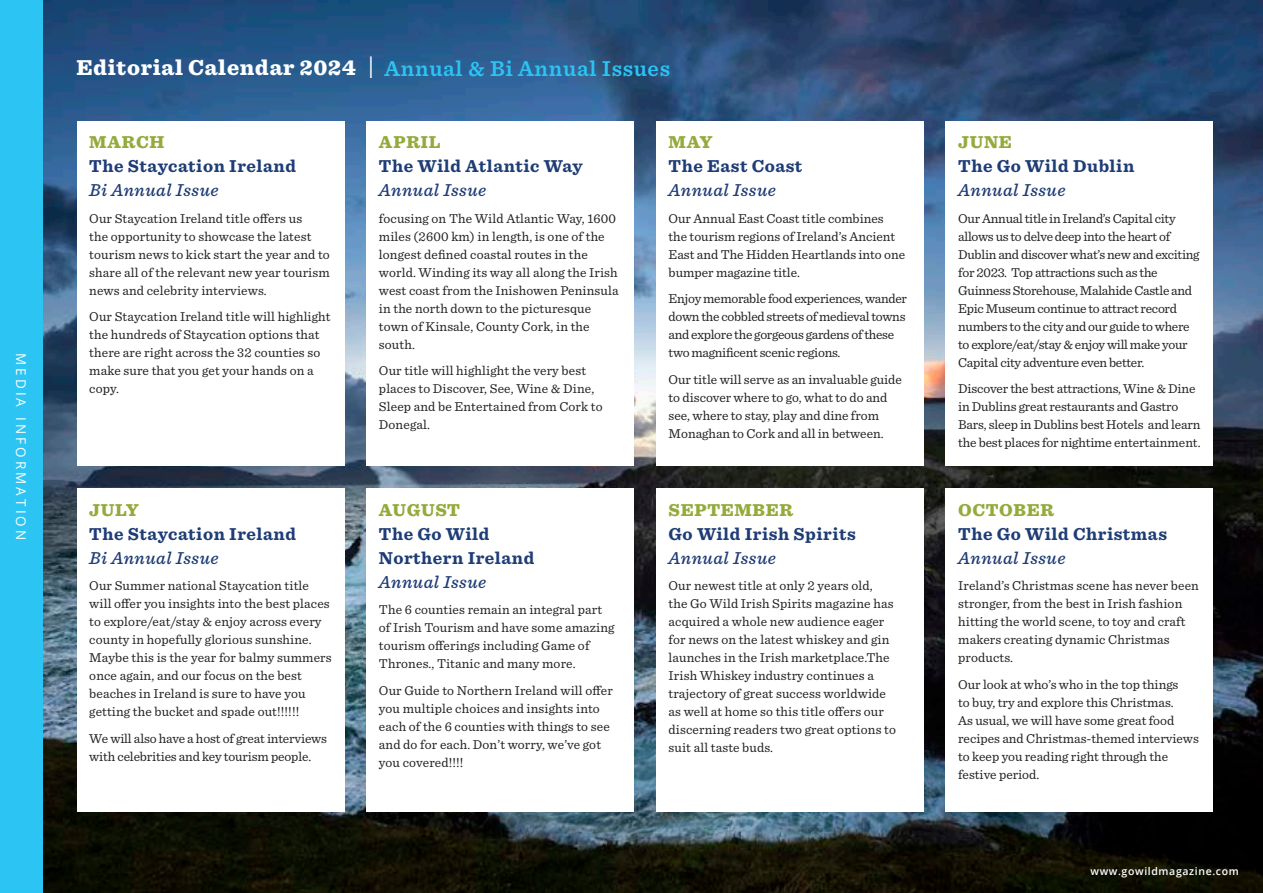
<style>
.page{position:relative;width:1263px;height:893px;background:#fff}
.page>*{position:absolute;margin:0;border:0;box-sizing:border-box;transform-origin:0 0}
.t1{font:900 22.5px "Sentinel";letter-spacing:.03em;color:#fff}
.t2{font:700 18px/24px "Sentinel";letter-spacing:.03em;color:#1e3c75}
.t3{font:13.5px/18px "Sentinel";letter-spacing:.005em;color:#231f20}
.t4{font:13.5px/18px "Sentinel";letter-spacing:-.02em;color:#231f20}
.t5{font:13.5px "Open Sans";letter-spacing:.23em;color:#fff}
.t6{font:600 10.5px "Open Sans";letter-spacing:.06em;color:#fff}
.s1{font-family:"Freight Sans Pro";font-weight:300;font-size:34.5px}
.s2{font-weight:600;color:#2bc4f3}
.s3{font-weight:900;color:#94aa3b}
.s4{font-weight:500;font-style:italic}
</style>
<div class="page">
<img style="left:43px;top:0;width:1220px;height:893px">
<div style="left:77px;top:121px;width:267px;height:345px;background:#fff"></div>
<div style="left:366px;top:121px;width:268px;height:345px;background:#fff"></div>
<div style="left:656px;top:121px;width:268px;height:345px;background:#fff"></div>
<div style="left:945px;top:121px;width:268px;height:345px;background:#fff"></div>
<div style="left:77px;top:489px;width:267px;height:323px;background:#fff"></div>
<div style="left:366px;top:489px;width:268px;height:323px;background:#fff"></div>
<div style="left:656px;top:489px;width:268px;height:323px;background:#fff"></div>
<div style="left:945px;top:489px;width:268px;height:323px;background:#fff"></div>
<div style="left:0;top:0;width:43px;height:893px;background:#2bc4f3"></div>
<p class="t5" style="left:30px;top:353px;width:189px;rotate:90deg">MEDIA INFORMATION</p>
<p class="t1" style="left:77px;top:49px;width:595px">Editorial Calendar 2024 <span class="s1">I</span> <span class="s2">Annual &amp; Bi Annual Issues</span></p>
<p class="t2" style="left:89px;top:130px;width:208px"><span class="s3">MARCH<br></span>The Staycation Ireland<br><span class="s4">Bi Annual Issue</span></p>
<p class="t3" style="left:89px;top:208px;width:242px">Our Staycation Ireland title offers us<br>the opportunity to showcase the latest tourism news to kick start the year and to share all of the relevant new year tourism news and celebrity interviews.</p>
<p class="t3" style="left:89px;top:307px;width:243px">Our Staycation Ireland title will highlight the hundreds of Staycation options that there are right across the 32 counties so make sure that you get your hands on a copy.</p>
<p class="t2" style="left:89px;top:497px;width:208px"><span class="s3">JULY<br></span>The Staycation Ireland<br><span class="s4">Bi Annual Issue</span></p>
<p class="t3" style="left:89px;top:576px;width:244px">Our Summer national Staycation title will offer you insights into the best places to explore/eat/stay &amp; enjoy across every county in hopefully glorious sunshine.<br>Maybe this is the year for balmy summers once again, and our focus on the best beaches in Ireland is sure to have you getting the bucket and spade out!!!!!!</p>
<p class="t3" style="left:89px;top:729px;width:239px">We will also have a host of great interviews with celebrities and key tourism people.</p>
<p class="t2" style="left:379px;top:130px;width:205px"><span class="s3">APRIL<br></span>The Wild Atlantic Way<br><span class="s4">Annual Issue</span></p>
<p class="t3" style="left:379px;top:208px;width:241px">focusing on The Wild Atlantic Way, 1600 miles (2600 km) in length, is one of the longest defined coastal routes in the world. Winding its way all along the Irish west coast from the Inishowen Peninsula in the north down to the picturesque town of Kinsale, County Cork, in the south.</p>
<p class="t3" style="left:379px;top:361px;width:225px">Our title will highlight the very best places to Discover, See, Wine &amp; Dine,<br>Sleep and be Entertained from Cork to<br>Donegal.</p>
<p class="t2" style="left:379px;top:497px;width:157px"><span class="s3">AUGUST<br></span>The Go Wild<br>Northern Ireland<br><span class="s4">Annual Issue</span></p>
<p class="t3" style="left:379px;top:600px;width:237px">The 6 counties remain an integral part of Irish Tourism and have some amazing tourism offerings including Game of Thrones., Titanic and many more.</p>
<p class="t3" style="left:379px;top:681px;width:235px">Our Guide to Northern Ireland will offer you multiple choices and insights into each of the 6 counties with things to see and do for each. Don’t worry, we’ve got you covered!!!!</p>
<p class="t2" style="left:669px;top:130px;width:135px"><span class="s3">MAY<br></span>The East Coast<br><span class="s4">Annual Issue</span></p>
<p class="t3" style="left:669px;top:208px;width:238px">Our Annual East Coast title combines the tourism regions of Ireland’s Ancient East and The Hidden Heartlands into one bumper magazine title.</p>
<p class="t4" style="left:669px;top:289px;width:240px">Enjoy memorable food experiences, wander down the cobbled streets of medieval towns and explore the gorgeous gardens of these two magnificent scenic regions.</p>
<p class="t3" style="left:669px;top:369px;width:235px">Our title will serve as an invaluable guide to discover where to go, what to do and see, where to stay, play and dine from Monaghan to Cork and all in between.</p>
<p class="t2" style="left:669px;top:497px;width:189px"><span class="s3">SEPTEMBER<br></span>Go Wild Irish Spirits<br><span class="s4">Annual Issue</span></p>
<p class="t3" style="left:669px;top:576px;width:229px">Our newest title at only 2 years old,<br>the Go Wild Irish Spirits magazine has acquired a whole new audience eager for news on the latest whiskey and gin launches in the Irish marketplace.The Irish Whiskey industry continues a trajectory of great success worldwide as well at home so this title offers our discerning readers two great options to suit all taste buds.</p>
<p class="t2" style="left:958px;top:130px;width:178px"><span class="s3">JUNE<br></span>The Go Wild Dublin<br><span class="s4">Annual Issue</span></p>
<p class="t4" style="left:958px;top:208px;width:243px">Our Annual title in Ireland’s Capital city allows us to delve deep into the heart of Dublin and discover what’s new and exciting for 2023. Top attractions such as the Guinness Storehouse, Malahide Castle and Epic Museum continue to attract record numbers to the city and our guide to where to explore/eat/stay &amp; enjoy will make your Capital city adventure even better.</p>
<p class="t3" style="left:958px;top:379px;width:244px">Discover the best attractions, Wine &amp; Dine in Dublins great restaurants and Gastro Bars, sleep in Dublins best Hotels and learn the best places for nightime entertainment.</p>
<p class="t2" style="left:958px;top:497px;width:210px"><span class="s3">OCTOBER<br></span>The Go Wild Christmas<br><span class="s4">Annual Issue</span></p>
<p class="t3" style="left:958px;top:576px;width:242px">Ireland’s Christmas scene has never been stronger, from the best in Irish fashion hitting the world scene, to toy and craft makers creating dynamic Christmas products.</p>
<p class="t3" style="left:958px;top:675px;width:242px">Our look at who’s who in the top things<br>to buy, try and explore this Christmas.<br>As usual, we will have some great food recipes and Christmas-themed interviews to keep you reading right through the festive period.</p>
<p class="t6" style="left:1090px;top:864px;width:150px">www.gowildmagazine.com</p>
</div>
